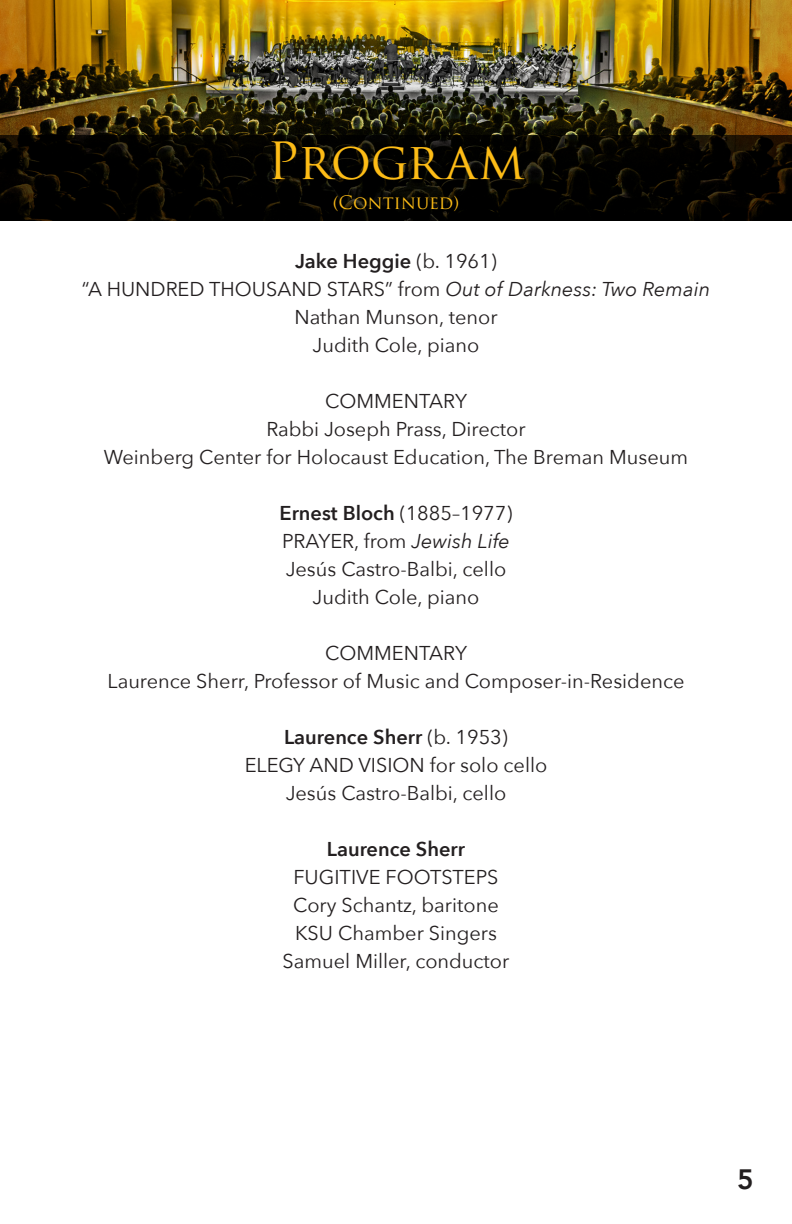
<style>
.page{position:relative;width:792px;height:1224px;background:#fff}
.page>*{position:absolute;margin:0;border:0;box-sizing:border-box;transform-origin:0 0}
.t1{font:50px "Trajan Pro";letter-spacing:-.015em;color:#fdbc16}
.t2{font:800 28px "Avenir";color:#231f20}
.Body_Text{font:20px "Avenir Next";color:#231f20}
.Body_Text-2{font:600 20px "Avenir Next";color:#231f20}
.t3{font:18px "Trajan Pro";color:#fdbc16}
.s1{font-weight:400}
.s2{font-style:italic}
</style>
<div class="page">
<img style="left:0;top:0;width:792px;height:135px">
<svg style="left:0;top:135px;width:792px;height:86px;fill:#000"></svg>
<p class="t1" style="left:267px;top:129px;width:259px">Program</p>
<p class="t3" style="left:333px;top:191px;width:128px">(Continued)</p>
<p class="Body_Text-2" style="left:295px;top:244px;width:203px">Jake Heggie <span class="s1">(b. 1961)</span></p>
<p class="Body_Text" style="left:82px;top:272px;width:630px">“A HUNDRED THOUSAND STARS” from <span class="s2">Out of Darkness: Two Remain</span></p>
<p class="Body_Text" style="left:294px;top:300px;width:205px">Nathan Munson, tenor</p>
<p class="Body_Text" style="left:313px;top:328px;width:168px">Judith Cole, piano</p>
<p class="Body_Text" style="left:325px;top:384px;width:143px">COMMENTARY</p>
<p class="Body_Text" style="left:266px;top:412px;width:261px">Rabbi Joseph Prass, Director</p>
<p class="Body_Text" style="left:104px;top:440px;width:586px">Weinberg Center for Holocaust Education, The Breman Museum</p>
<p class="Body_Text-2" style="left:279px;top:496px;width:235px">Ernest Bloch <span class="s1">(1885–1977)</span></p>
<p class="Body_Text" style="left:282px;top:524px;width:229px">PRAYER, from <span class="s2">Jewish Life</span></p>
<p class="Body_Text" style="left:286px;top:552px;width:222px">Jesús Castro-Balbi, cello</p>
<p class="Body_Text" style="left:313px;top:580px;width:168px">Judith Cole, piano</p>
<p class="Body_Text" style="left:325px;top:636px;width:143px">COMMENTARY</p>
<p class="Body_Text" style="left:107px;top:664px;width:579px">Laurence Sherr, Professor of Music and Composer-in-Residence</p>
<p class="Body_Text-2" style="left:284px;top:720px;width:225px">Laurence Sherr <span class="s1">(b. 1953)</span></p>
<p class="Body_Text" style="left:245px;top:748px;width:304px">ELEGY AND VISION for solo cello</p>
<p class="Body_Text" style="left:286px;top:776px;width:222px">Jesús Castro-Balbi, cello</p>
<p class="Body_Text-2" style="left:327px;top:832px;width:140px">Laurence Sherr</p>
<p class="Body_Text" style="left:293px;top:860px;width:207px">FUGITIVE FOOTSTEPS</p>
<p class="Body_Text" style="left:293px;top:888px;width:207px">Cory Schantz, baritone</p>
<p class="Body_Text" style="left:295px;top:916px;width:203px">KSU Chamber Singers</p>
<p class="Body_Text" style="left:283px;top:944px;width:228px">Samuel Miller, conductor</p>
<p class="t2" style="left:737px;top:1157px;width:18px">5</p>
</div>
